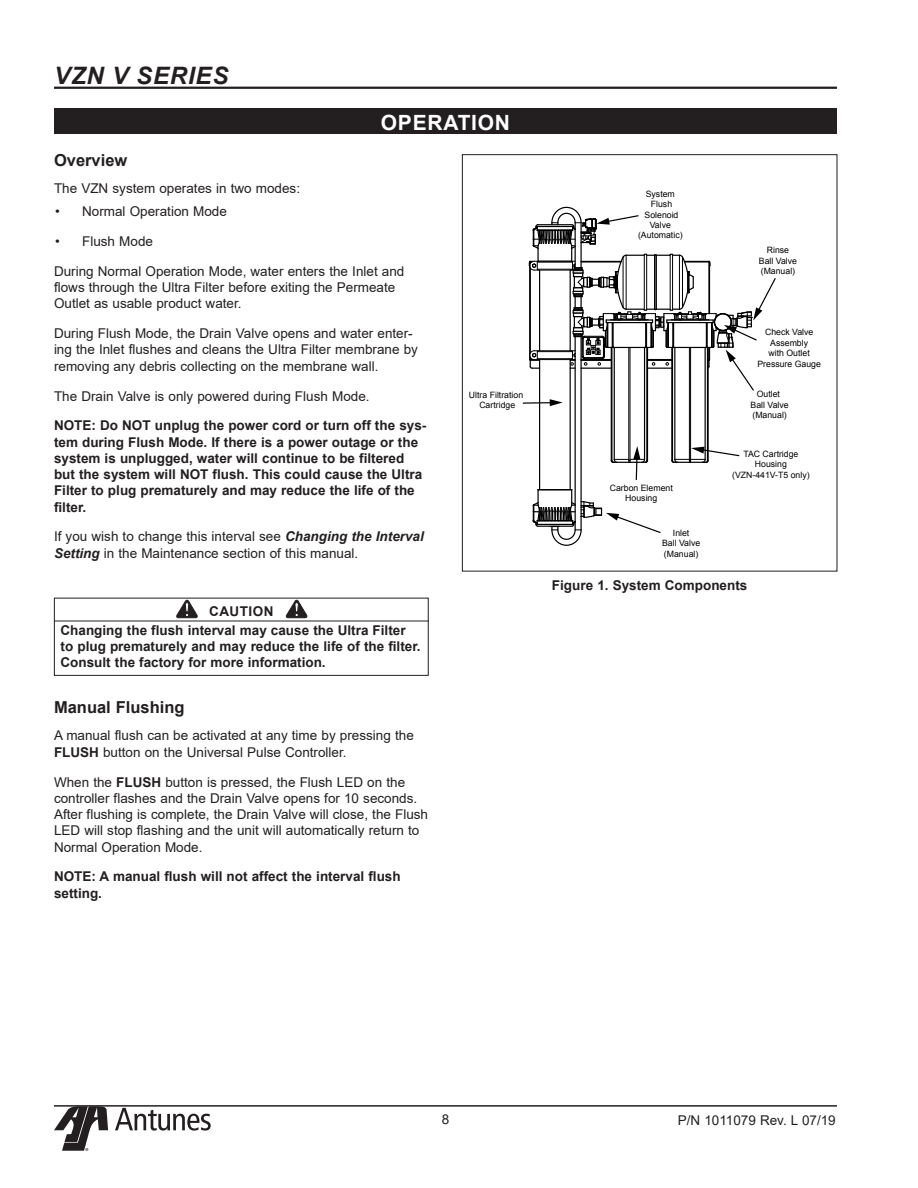
<style>
.page{position:relative;width:918px;height:1188px;background:#fff}
.page>*{position:absolute;margin:0;border:0;box-sizing:border-box;transform-origin:0 0}
.t1{font:italic 700 24px "Arial";letter-spacing:.035em;color:#231f20}
.Head1{font:700 21px "Arial";letter-spacing:.035em;color:#fff}
.Heading2{font:700 16.5px "Arial";color:#231f20}
.No__Step{font:13.5px/16.2px "Arial";color:#231f20}
.Notes{font:700 13.5px/16.2px "Arial";color:#231f20}
.Fig_Title{font:700 13.5px "Arial";color:#231f20}
.Warning{font:700 13.5px "Arial";letter-spacing:.035em;color:#231f20}
.t2{font:8.7px/10.5px "Arial";color:#000;text-align:center}
.t3{font:8.7px "Myriad Pro";color:#231f20}
.s1{font-weight:700;font-style:italic}
.s2{font-weight:700}
</style>
<div class="page">
<hr style="left:54px;top:87px;width:783px;height:2px;background:#231f20">
<hr style="left:54px;top:1105px;width:783px;height:2px;background:#231f20">
<svg style="left:54px;top:1106px;width:54px;height:45px"></svg>
<svg style="left:115px;top:1108px;width:96px;height:23px"></svg>
<div style="left:54px;top:109px;width:783px;height:25px;background:#231f20"></div>
<div style="left:54px;top:598px;width:375px;height:78px;border:1px solid #231f20"></div>
<svg style="left:176px;top:600px;width:22px;height:18px"></svg>
<svg style="left:286px;top:600px;width:21px;height:18px"></svg>
<hr style="left:54px;top:621px;width:375px;height:1px;background:#231f20">
<hr style="left:539px;top:360px;width:1px;height:130px;background:#000">
<hr style="left:570px;top:360px;width:1px;height:130px;background:#000">
<hr style="left:575px;top:337px;width:1px;height:193px;background:#000">
<hr style="left:580px;top:337px;width:2px;height:193px;background:#000">
<hr style="left:646px;top:347px;width:2px;height:114px;background:#000">
<hr style="left:644px;top:347px;width:1px;height:112px;background:#000">
<hr style="left:629px;top:347px;width:1px;height:114px;background:#000">
<hr style="left:630px;top:347px;width:1px;height:114px;background:#000">
<hr style="left:614px;top:347px;width:1px;height:112px;background:#000">
<hr style="left:611px;top:347px;width:2px;height:114px;background:#000">
<hr style="left:674px;top:347px;width:1px;height:112px;background:#000">
<hr style="left:671px;top:347px;width:1px;height:114px;background:#000">
<hr style="left:672px;top:347px;width:1px;height:114px;background:#000">
<hr style="left:705px;top:347px;width:1px;height:112px;background:#000">
<hr style="left:707px;top:347px;width:2px;height:114px;background:#000">
<hr style="left:689px;top:347px;width:1px;height:114px;background:#000">
<hr style="left:690px;top:347px;width:1px;height:114px;background:#000">
<hr style="left:523px;top:402px;width:29px;height:2px;background:#000">
<svg style="left:550px;top:399px;width:13px;height:7px"></svg>
<svg style="left:610px;top:446px;width:39px;height:34px"></svg>
<svg style="left:671px;top:447px;width:69px;height:16px"></svg>
<svg style="left:529px;top:206px;width:247px;height:186px"></svg>
<svg style="left:532px;top:488px;width:129px;height:58px"></svg>
<div style="left:462px;top:154px;width:375px;height:418px;border:1px solid #231f20"></div>
<h1 class="t1" style="left:54px;top:59px;width:176px">VZN V SERIES</h1>
<p class="Head1" style="left:381px;top:108px;width:131px">OPERATION</p>
<p class="Heading2" style="left:54px;top:149px;width:75px">Overview</p>
<p class="No__Step" style="left:54px;top:180px;width:248px">The VZN system operates in two modes:</p>
<p class="No__Step" style="left:55px;top:203px;width:173px">• Normal Operation Mode</p>
<p class="No__Step" style="left:55px;top:233px;width:99px">• Flush Mode</p>
<p class="No__Step" style="left:54px;top:263px;width:352px">During Normal Operation Mode, water enters the Inlet and flows through the Ultra Filter before exiting the Permeate<br>Outlet as usable product water.</p>
<p class="No__Step" style="left:54px;top:325px;width:365px">During Flush Mode, the Drain Valve opens and water enter&shy;ing the Inlet flushes and cleans the Ultra Filter membrane by removing any debris collecting on the membrane wall.</p>
<p class="No__Step" style="left:54px;top:388px;width:317px">The Drain Valve is only powered during Flush Mode.</p>
<p class="Notes" style="left:54px;top:418px;width:374px">NOTE: Do NOT unplug the power cord or turn off the sys&shy;tem during Flush Mode. If there is a power outage or the system is unplugged, water will continue to be filtered but the system will NOT flush. This could cause the Ultra Filter to plug prematurely and may reduce the life of the filter.</p>
<p class="No__Step" style="left:54px;top:528px;width:371px">If you wish to change this interval see <span class="s1">Changing the Interval<br>Setting</span> in the Maintenance section of this manual.</p>
<p class="Warning" style="left:209px;top:602px;width:66px">CAUTION</p>
<p class="Notes" style="left:61px;top:622px;width:362px">Changing the flush interval may cause the Ultra Filter to plug prematurely and may reduce the life of the filter.<br>Consult the factory for more information.</p>
<p class="Heading2" style="left:54px;top:696px;width:132px">Manual Flushing</p>
<p class="No__Step" style="left:54px;top:728px;width:361px">A manual flush can be activated at any time by pressing the<br><span class="s2">FLUSH</span> button on the Universal Pulse Controller.</p>
<p class="No__Step" style="left:54px;top:774px;width:376px">When the <span class="s2">FLUSH</span> button is pressed, the Flush LED on the controller flashes and the Drain Valve opens for 10 seconds.<br>After flushing is complete, the Drain Valve will close, the Flush LED will stop flashing and the unit will automatically return to Normal Operation Mode.</p>
<p class="Notes" style="left:54px;top:869px;width:348px">NOTE: A manual flush will not affect the interval flush setting.</p>
<p class="t2" style="left:469px;top:390px;width:56px">Ultra Filtration<br>Cartridge</p>
<p class="t2" style="left:638px;top:188px;width:46px">System<br>Flush<br>Solenoid<br>Valve (Automatic)</p>
<p class="t2" style="left:610px;top:483px;width:64px">Carbon Element<br>Housing</p>
<p class="t2" style="left:662px;top:527px;width:40px">Inlet<br>Ball Valve (Manual)</p>
<p class="t2" style="left:759px;top:245px;width:40px">Rinse<br>Ball Valve (Manual)</p>
<p class="t2" style="left:757px;top:327px;width:65px">Check Valve<br>Assembly<br>with Outlet<br>Pressure Gauge</p>
<p class="t2" style="left:751px;top:389px;width:40px">Outlet<br>Ball Valve (Manual)</p>
<p class="t2" style="left:732px;top:449px;width:79px">TAC Cartridge<br>Housing (VZN-441V-T5 only)</p>
<p class="Fig_Title" style="left:552px;top:576px;width:197px">Figure 1. System Components</p>
<p class="t3" style="left:85px;top:1146px;width:5px">®</p>
<p class="No__Step" style="left:442px;top:1111px;width:9px">8</p>
<p class="No__Step" style="left:678px;top:1112px;width:160px">P/N 1011079 Rev. L 07/19</p>
</div>
